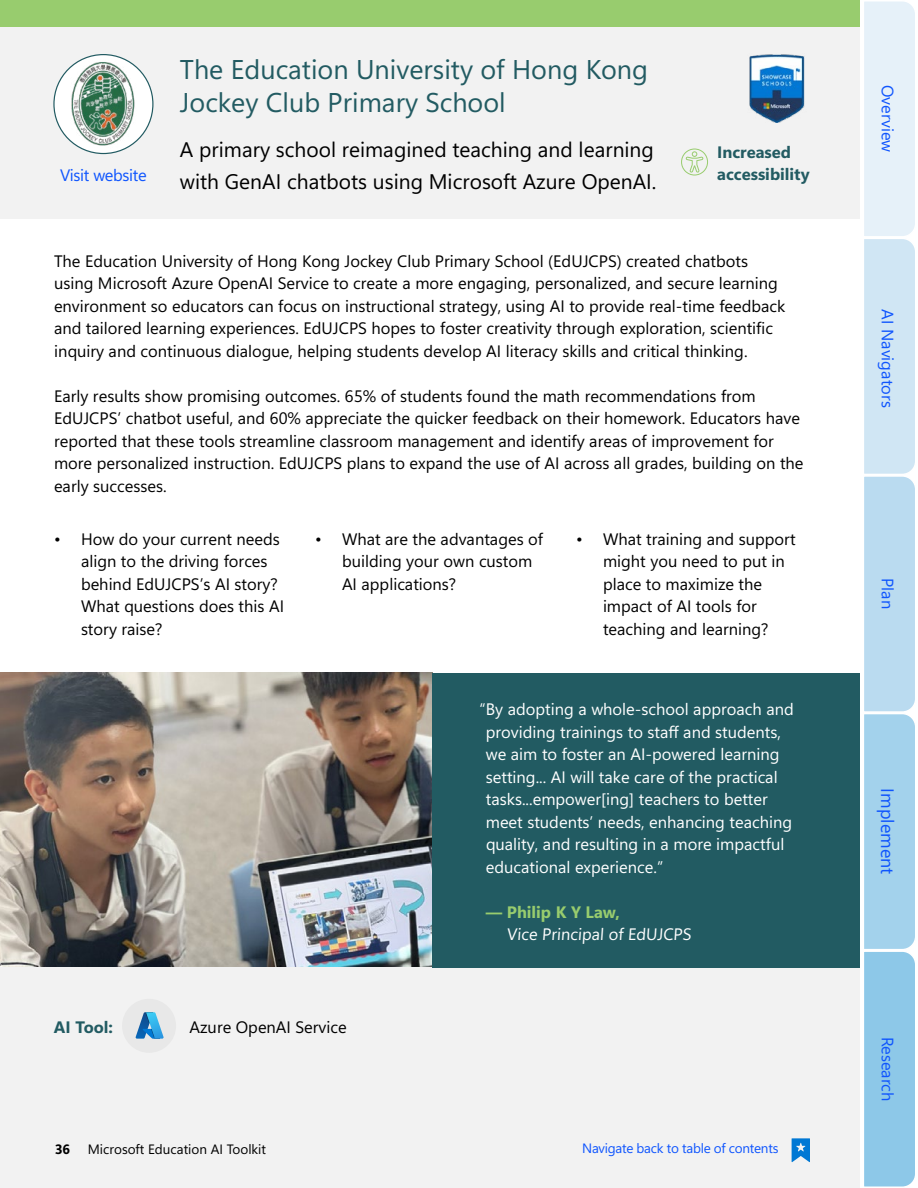
<style>
.page{position:relative;width:918px;height:1188px;background:#fff}
.page>*{position:absolute;margin:0;border:0;box-sizing:border-box;transform-origin:0 0}
.H4__18_font__22{font:27px/33px "Segoe Sans a 8000";color:#225b62}
.H6__font_14{font:21px/31.5px "Segoe Sans a 8000";color:#000}
.t1{font:18px "Segoe Sans a 8000";color:#0f55fe}
.Paragraph_style__11_font__15{font:16.5px/22.5px "Segoe Sans a 8000";color:#000}
.Paragraph_style__11_font__15-2{font:16.5px/22.5px "Segoe Sans a 8000";color:#fff}
.t2{font:16.5px "Segoe Sans a 8000";color:#0f55fe}
.Paragraph_style__11_font__15-3{font:16.5px/22.5px "Segoe Sans a 8000 2 bc 0000";color:#225b62}
.t3{font:16.5px "Segoe Sans a 8000";letter-spacing:-.02em;color:#0f55fe}
.t4{font:13.5px "Segoe Sans a 8000";letter-spacing:-.02em;color:#0f55fe}
.t5{font:13.5px "Segoe Sans a 8000";color:#000}
.t6{font:13.5px "Segoe Sans a 8000 2 bc 0000";color:#000}
.s1{font-family:"Segoe Sans a 8000 2 bc 0000";color:#98cc6e}
</style>
<div class="page">
<div style="left:0;top:967px;width:859px;height:221px;background:#f2f2f2"></div>
<div style="left:0;top:0;width:859px;height:218px;background:#f2f2f2"></div>
<svg style="left:54px;top:55px;width:99px;height:99px"></svg>
<img style="left:59px;top:55px;width:89px;height:99px">
<img style="left:749px;top:54px;width:56px;height:69px">
<img style="left:0;top:673px;width:432px;height:294px">
<div style="left:432px;top:673px;width:427px;height:294px;background:#225b62"></div>
<div style="left:0;top:0;width:859px;height:27px;background:#98cc6e"></div>
<svg style="left:681px;top:149px;width:27px;height:27px"></svg>
<div style="left:122px;top:999px;width:54px;height:54px;background:#e8e8e8;border-radius:50%"></div>
<svg style="left:136px;top:1012px;width:28px;height:27px"></svg>
<svg style="left:792px;top:1138px;width:18px;height:24px"></svg>
<svg style="left:864px;top:1px;width:51px;height:1186px;background:#bbdcf0"></svg>
<p class="t3" style="left:60px;top:164px;width:88px">Visit website</p>
<p class="H4__18_font__22" style="left:180px;top:53px;width:470px">The Education University of Hong Kong<br>Jockey Club Primary School</p>
<p class="H6__font_14" style="left:180px;top:134px;width:478px">A primary school reimagined teaching and learning with GenAI chatbots using Microsoft Azure OpenAI.</p>
<p class="Paragraph_style__11_font__15-3" style="left:717px;top:140px;width:94px">Increased accessibility</p>
<p class="Paragraph_style__11_font__15" style="left:54px;top:249px;width:733px">The Education University of Hong Kong Jockey Club Primary School (EdUJCPS) created chatbots using Microsoft Azure OpenAI Service to create a more engaging, personalized, and secure learning environment so educators can focus on instructional strategy, using AI to provide real-time feedback and tailored learning experiences. EdUJCPS hopes to foster creativity through exploration, scientific inquiry and continuous dialogue, helping students develop AI literacy skills and critical thinking.</p>
<p class="Paragraph_style__11_font__15" style="left:54px;top:384px;width:751px">Early results show promising outcomes. 65% of students found the math recommendations from EdUJCPS’ chatbot useful, and 60% appreciate the quicker feedback on their homework. Educators have reported that these tools streamline classroom management and identify areas of improvement for more personalized instruction. EdUJCPS plans to expand the use of AI across all grades, building on the early successes.</p>
<p class="Paragraph_style__11_font__15" style="left:81px;top:527px;width:205px;text-indent:-27px">• How do your current needs align to the driving forces behind EdUJCPS’s AI story?<br>What questions does this AI story raise?</p>
<p class="Paragraph_style__11_font__15" style="left:342px;top:527px;width:203px;text-indent:-27px">• What are the advantages of building your own custom<br>AI applications?</p>
<p class="Paragraph_style__11_font__15" style="left:603px;top:527px;width:194px;text-indent:-27px">• What training and support might you need to put in place to maximize the impact of AI tools for teaching and learning?</p>
<p class="Paragraph_style__11_font__15-3" style="left:54px;top:1016px;width:61px">AI Tool:</p>
<p class="Paragraph_style__11_font__15" style="left:190px;top:1016px;width:159px">Azure OpenAI Service</p>
<p class="Paragraph_style__11_font__15-2" style="left:486px;top:698px;width:310px;text-indent:-6px">“By adopting a whole-school approach and providing trainings to staff and students, we aim to foster an AI-powered learning setting... AI will take care of the practical tasks...empower[ing] teachers to better meet students’ needs, enhancing teaching quality, and resulting in a more impactful educational experience.”</p>
<p class="Paragraph_style__11_font__15-2" style="left:507px;top:900px;width:187px;text-indent:-21px"><span class="s1">— Philip K Y Law,<br></span>Vice Principal of EdUJCPS</p>
<p class="t6" style="left:55px;top:1139px;width:17px">36</p>
<p class="t5" style="left:88px;top:1139px;width:180px">Microsoft Education AI Toolkit</p>
<p class="t4" style="left:582px;top:1139px;width:198px">Navigate back to table of contents</p>
<p class="t2" style="left:899px;top:85px;width:69px;rotate:90deg">Overview</p>
<p class="t2" style="left:899px;top:309px;width:100px;rotate:90deg">AI Navigators</p>
<p class="t2" style="left:899px;top:578px;width:32px;rotate:90deg">Plan</p>
<p class="t1" style="left:900px;top:788px;width:87px;rotate:90deg">Implement</p>
<p class="t2" style="left:899px;top:1037px;width:66px;rotate:90deg">Research</p>
</div>
